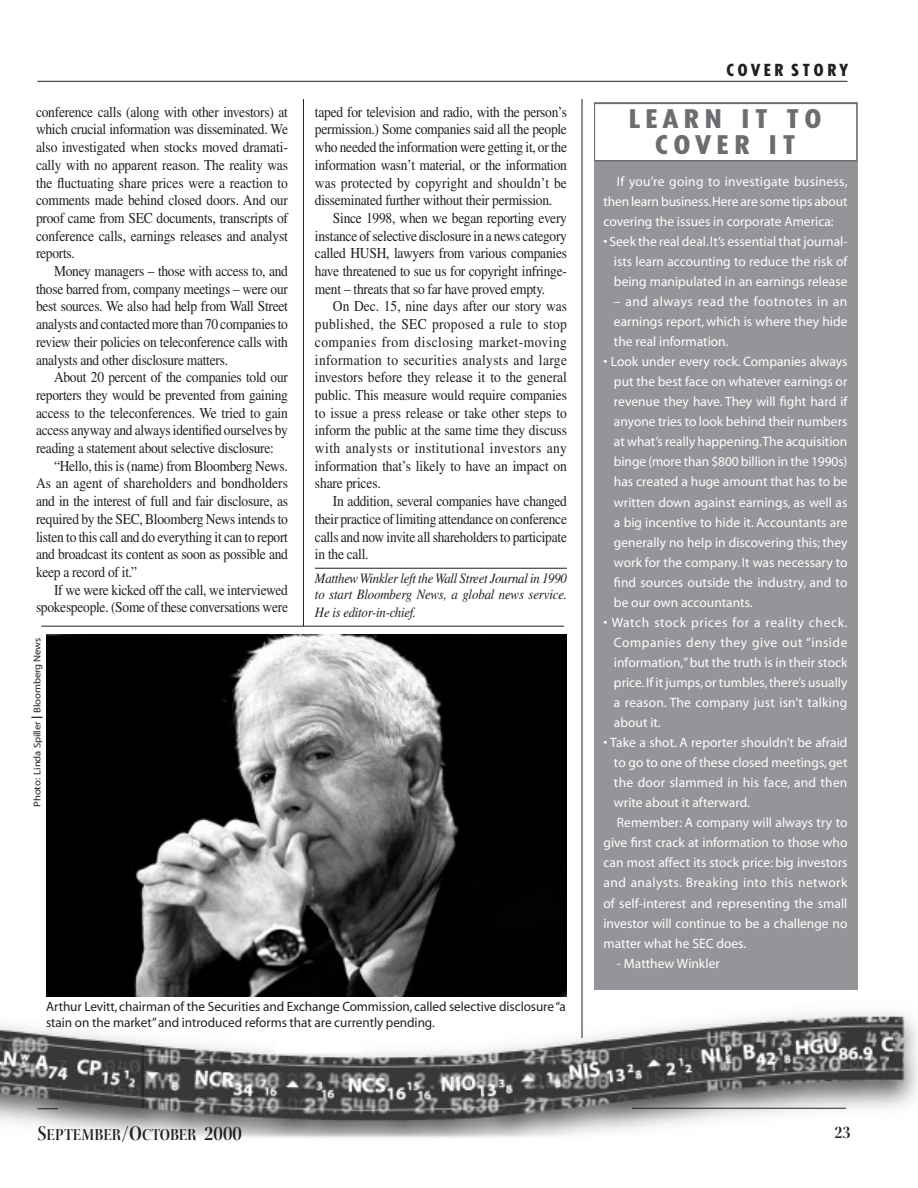
<style>
.page{position:relative;width:918px;height:1188px;background:#fff}
.page>*{position:absolute;margin:0;border:0;box-sizing:border-box;transform-origin:0 0}
.t1{font:800 condensed 25.5px/25.5px "Tempo";letter-spacing:.2em;color:#6c6d70;text-align:center;scale:1.2 1}
.t2{font:18px "Kepler Semibold Cn Display";color:#231f20;scale:1.1 1}
.t3{font:16.8px "Kepler Semibold Cn Display";color:#231f20;scale:1.1 1}
.t4{font:800 condensed 16.5px "Tempo";color:#231f20;scale:1.1 1}
.t5{font:15px/17.7px "Times";letter-spacing:-.02em;color:#231f20;text-align:justify;scale:.9 1}
.t6{font:15px "Times";color:#231f20;scale:.9 1}
.t7{font:15px "Times";letter-spacing:.035em;color:#231f20;scale:.9 1}
.t8{font:15px "Times";letter-spacing:.025em;color:#231f20;scale:.9 1}
.t9{font:15px "Times";letter-spacing:.01em;color:#231f20;scale:.9 1}
.t10{font:italic 14.25px/16.4px "Times";letter-spacing:-.02em;color:#231f20;scale:.9 1}
.t11{font:13.5px/20.1px "Myriad";color:#fff;text-align:justify}
.t12{font:13.5px/16.2px "Myriad";letter-spacing:-.005em;color:#231f20}
.t13{font:13.5px "Myriad";letter-spacing:.03em;color:#fff}
.t14{font:9.75px "Myriad";letter-spacing:-.01em;color:#231f20;scale:1.1 1}
.s1{font-size:21px}
</style>
<div class="page">
<img style="left:0;top:963px;width:918px;height:175px">
<svg style="left:38px;top:1108px;width:20px;height:1px"></svg>
<hr style="left:38px;top:81px;width:810px;height:1px;background:#231f20">
<hr style="left:303px;top:99px;width:1px;height:945px;background:#231f20">
<hr style="left:582px;top:99px;width:1px;height:939px;background:#231f20">
<hr style="left:632px;top:1108px;width:214px;height:1px;background:#231f20">
<div style="left:275px;top:626px;width:87px;height:427px;background:#fff"></div>
<img style="left:46px;top:634px;width:520px;height:362px">
<div style="left:594px;top:103px;width:263px;height:887px;background:#939598"></div>
<div style="left:595px;top:103px;width:262px;height:58px;background:#fff"></div>
<div style="left:594px;top:103px;width:263px;height:58px;border:1px solid #6c6d70"></div>
<hr style="left:41px;top:626px;width:523px;height:1px;background:#231f20">
<hr style="left:315px;top:568px;width:252px;height:1px;background:#231f20">
<p class="t5" style="left:36px;top:103px;width:282px">conference calls (along with other investors) at which crucial information was disseminated. We also investigated when stocks moved dramati&shy;cally with no apparent reason. The reality was the fluctuating share prices were a reaction to comments made behind closed doors. And our proof came from SEC documents, transcripts of conference calls, earnings releases and analyst reports.</p>
<p class="t5" style="left:36px;top:262px;width:282px;text-indent:18px">Money managers – those with access to, and those barred from, company meetings – were our best sources. We also had help from Wall Street analysts and contacted more than 70 companies to review their policies on teleconference calls with analysts and other disclosure matters.</p>
<p class="t5" style="left:54px;top:368px;width:261px">About 20 percent of the companies told our</p>
<p class="t5" style="left:36px;top:386px;width:282px">reporters they would be prevented from gaining</p>
<p class="t5" style="left:36px;top:404px;width:281px">access to the teleconferences. We tried to gain</p>
<p class="t5" style="left:36px;top:421px;width:282px">access anyway and always identified ourselves by</p>
<p class="t5" style="left:36px;top:439px;width:266px">reading a statement about selective disclosure:</p>
<p class="t5" style="left:54px;top:457px;width:262px">“Hello, this is (name) from Bloomberg News.</p>
<p class="t6" style="left:36px;top:474px;width:281px">As an agent of shareholders and bondholders</p>
<p class="t5" style="left:36px;top:492px;width:282px">and in the interest of full and fair disclosure, as</p>
<p class="t5" style="left:36px;top:510px;width:282px">required by the SEC, Bloomberg News intends to</p>
<p class="t5" style="left:36px;top:528px;width:282px">listen to this call and do everything it can to report</p>
<p class="t5" style="left:36px;top:545px;width:282px">and broadcast its content as soon as possible and</p>
<p class="t5" style="left:36px;top:563px;width:114px">keep a record of it.”</p>
<p class="t5" style="left:54px;top:581px;width:262px">If we were kicked off the call, we interviewed</p>
<p class="t5" style="left:36px;top:598px;width:282px">spokespeople. (Some of these conversations were</p>
<p class="t14" style="left:32px;top:807px;width:155px;rotate:-90deg">Photo: Linda Spiller Bloomberg News</p>
<p class="t5" style="left:315px;top:103px;width:281px">taped for television and radio, with the person’s</p>
<p class="t5" style="left:315px;top:120px;width:281px">permission.) Some companies said all the people</p>
<p class="t5" style="left:315px;top:138px;width:281px">who needed the information were getting it, or the</p>
<p class="t5" style="left:315px;top:156px;width:282px">information wasn’t material, or the information</p>
<p class="t9" style="left:315px;top:174px;width:281px">was protected by copyright and shouldn’t be</p>
<p class="t5" style="left:315px;top:191px;width:265px">disseminated further without their permission.</p>
<p class="t5" style="left:333px;top:209px;width:261px">Since 1998, when we began reporting every</p>
<p class="t5" style="left:315px;top:227px;width:281px">instance of selective disclosure in a news category</p>
<p class="t5" style="left:315px;top:244px;width:282px">called HUSH, lawyers from various companies</p>
<p class="t5" style="left:315px;top:262px;width:281px">have threatened to sue us for copyright infringe-</p>
<p class="t5" style="left:315px;top:280px;width:257px">ment – threats that so far have proved empty.</p>
<p class="t5" style="left:333px;top:297px;width:262px">On Dec. 15, nine days after our story was</p>
<p class="t8" style="left:315px;top:315px;width:281px">published, the SEC proposed a rule to stop</p>
<p class="t7" style="left:315px;top:333px;width:282px">companies from disclosing market-moving</p>
<p class="t8" style="left:315px;top:351px;width:282px">information to securities analysts and large</p>
<p class="t6" style="left:315px;top:368px;width:281px">investors before they release it to the general</p>
<p class="t5" style="left:315px;top:386px;width:281px">public. This measure would require companies</p>
<p class="t6" style="left:315px;top:404px;width:282px">to issue a press release or take other steps to</p>
<p class="t5" style="left:315px;top:421px;width:281px">inform the public at the same time they discuss</p>
<p class="t7" style="left:315px;top:439px;width:281px">with analysts or institutional investors any</p>
<p class="t5" style="left:315px;top:457px;width:282px">information that’s likely to have an impact on</p>
<p class="t5" style="left:315px;top:474px;width:75px">share prices.</p>
<p class="t5" style="left:333px;top:492px;width:261px">In addition, several companies have changed</p>
<p class="t5" style="left:315px;top:510px;width:281px">their practice of limiting attendance on conference</p>
<p class="t5" style="left:315px;top:528px;width:281px">calls and now invite all shareholders to participate</p>
<p class="t5" style="left:315px;top:545px;width:61px">in the call.</p>
<p class="t10" style="left:315px;top:570px;width:281px">Matthew Winkler left the Wall Street Journal in 1990 to start Bloomberg News, a global news service.</p>
<p class="t10" style="left:315px;top:604px;width:114px">He is editor-in-chief.</p>
<p class="t12" style="left:46px;top:998px;width:521px">Arthur Levitt, chairman of the Securities and Exchange Commission, called selective disclosure “a stain on the market” and introduced reforms that are currently pending.</p>
<p class="t4" style="left:726px;top:60px;width:112px">C O V E R S T O R Y</p>
<h1 class="t1" style="left:629px;top:106px;width:162px">LEARN IT TO<br>COVER IT</h1>
<p class="t11" style="left:603px;top:171px;width:245px;text-indent:13px">If you’re going to investigate business, then learn business. Here are some tips about covering the issues in corporate America:</p>
<p class="t11" style="left:614px;top:231px;width:235px;text-indent:-10px">• Seek the real deal. It’s essential that journal&shy;ists learn accounting to reduce the risk of being manipulated in an earnings release</p>
<p class="t11" style="left:614px;top:291px;width:235px">– and always read the footnotes in an earnings report, which is where they hide the real information.</p>
<p class="t11" style="left:614px;top:351px;width:235px;text-indent:-10px">• Look under every rock. Companies always put the best face on whatever earnings or revenue they have. They will fight hard if anyone tries to look behind their numbers at what’s really happening. The acquisition binge (more than $800 billion in the 1990s) has created a huge amount that has to be written down against earnings, as well as a big incentive to hide it. Accountants are generally no help in discovering this; they work for the company. It was necessary to find sources outside the industry, and to be our own accountants.</p>
<p class="t11" style="left:614px;top:612px;width:235px;text-indent:-10px">• Watch stock prices for a reality check.<br>Companies deny they give out “inside information,” but the truth is in their stock price. If it jumps, or tumbles, there’s usually a reason. The company just isn’t talking about it.</p>
<p class="t11" style="left:603px;top:732px;width:245px">• Take a shot. A reporter shouldn’t be afraid</p>
<p class="t11" style="left:614px;top:752px;width:235px">to go to one of these closed meetings, get</p>
<p class="t11" style="left:614px;top:773px;width:235px">the door slammed in his face, and then</p>
<p class="t11" style="left:614px;top:793px;width:137px">write about it afterward.</p>
<p class="t11" style="left:617px;top:813px;width:232px">Remember: A company will always try to</p>
<p class="t11" style="left:603px;top:833px;width:245px">give first crack at information to those who</p>
<p class="t11" style="left:603px;top:853px;width:245px">can most affect its stock price: big investors</p>
<p class="t13" style="left:603px;top:875px;width:245px">and analysts. Breaking into this network</p>
<p class="t11" style="left:603px;top:893px;width:245px">of self-interest and representing the small</p>
<p class="t11" style="left:603px;top:913px;width:245px">investor will continue to be a challenge no</p>
<p class="t11" style="left:603px;top:933px;width:144px">matter what he SEC does.</p>
<p class="t11" style="left:617px;top:953px;width:104px">- Matthew Winkler</p>
<p class="t3" style="left:38px;top:1126px;width:187px"><span class="s1">S</span>EPTEMBER<span class="s1">/O</span>CTOBER <span class="s1">2000</span></p>
<p class="t2" style="left:834px;top:1123px;width:16px">23</p>
</div>
